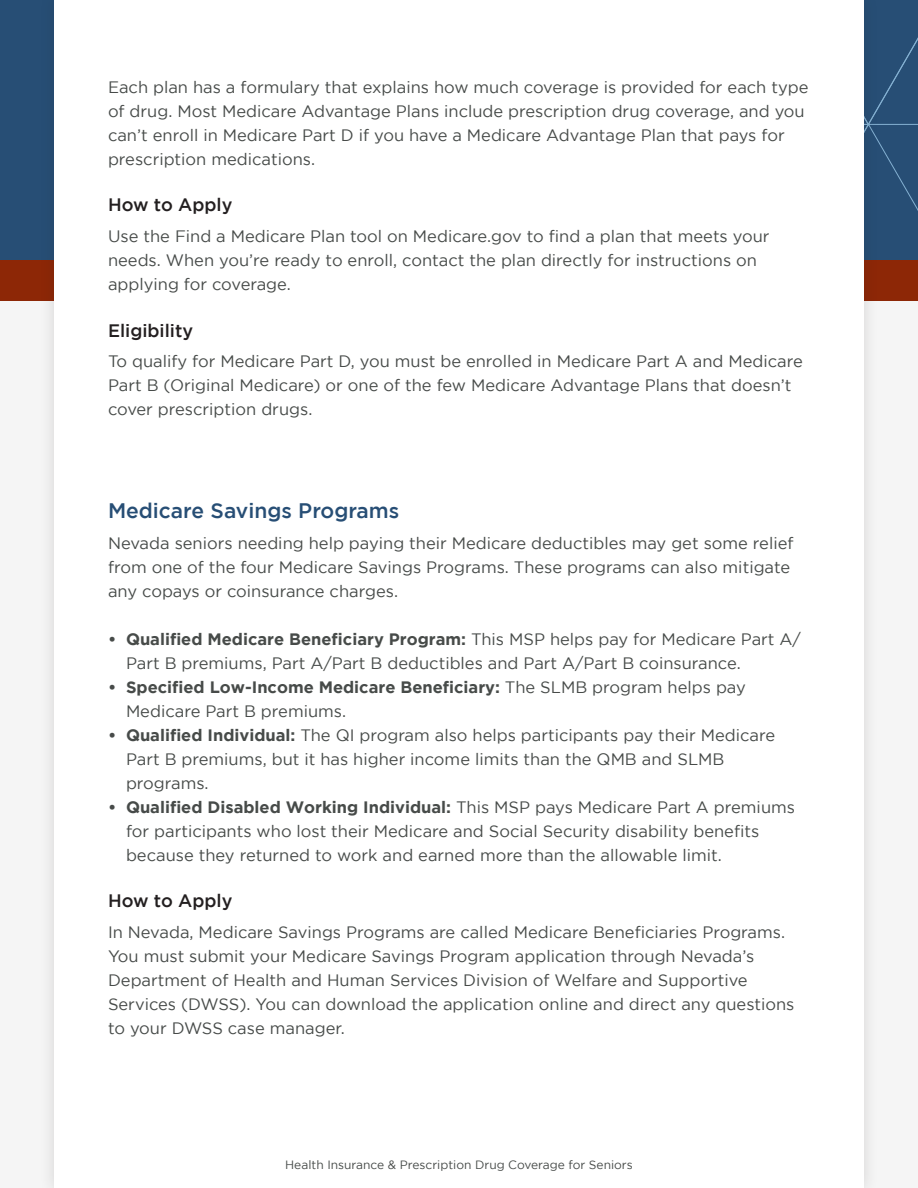
<style>
.page{position:relative;width:918px;height:1188px;background:#f5f5f5}
.page>*{position:absolute;margin:0;border:0;box-sizing:border-box;transform-origin:0 0}
.t1{font:500 21px "Gotham";color:#274e75}
.t2{font:500 18px "Gotham";color:#231f20}
.t3{font:16.5px/24px "Gotham";color:#474b49}
.t4{font:12px "Gotham";color:#474b49}
.s1{font-weight:700}
</style>
<div class="page">
<div style="left:0;top:0;width:918px;height:280px;background:#274e75"></div>
<div style="left:0;top:260px;width:918px;height:41px;background:#8d2706"></div>
<div style="left:39px;top:0;width:841px;height:1188px;background:#231f20;opacity:.15"></div>
<div style="left:54px;top:0;width:810px;height:1188px;background:#fff"></div>
<p class="t3" style="left:108px;top:75px;width:702px">Each plan has a formulary that explains how much coverage is provided for each type of drug. Most Medicare Advantage Plans include prescription drug coverage, and you can’t enroll in Medicare Part D if you have a Medicare Advantage Plan that pays for prescription medications.</p>
<p class="t2" style="left:108px;top:195px;width:126px">How to Apply</p>
<p class="t3" style="left:108px;top:224px;width:663px">Use the Find a Medicare Plan tool on Medicare.gov to find a plan that meets your needs. When you’re ready to enroll, contact the plan directly for instructions on applying for coverage.</p>
<p class="t2" style="left:108px;top:320px;width:87px">Eligibility</p>
<p class="t3" style="left:108px;top:349px;width:696px">To qualify for Medicare Part D, you must be enrolled in Medicare Part A and Medicare<br>Part B (Original Medicare) or one of the few Medicare Advantage Plans that doesn’t cover prescription drugs.</p>
<p class="t1" style="left:108px;top:499px;width:293px">Medicare Savings Programs</p>
<p class="t3" style="left:108px;top:531px;width:687px">Nevada seniors needing help paying their Medicare deductibles may get some relief from one of the four Medicare Savings Programs. These programs can also mitigate any copays or coinsurance charges.</p>
<p class="t3" style="left:126px;top:627px;width:676px;text-indent:-18px"><span class="s1">• Qualified Medicare Beneficiary Program:</span> This MSP helps pay for Medicare Part A/<br>Part B premiums, Part A/Part B deductibles and Part A/Part B coinsurance.</p>
<p class="t3" style="left:126px;top:675px;width:621px;text-indent:-18px"><span class="s1">• Specified Low-Income Medicare Beneficiary:</span> The SLMB program helps pay<br>Medicare Part B premiums.</p>
<p class="t3" style="left:126px;top:723px;width:651px;text-indent:-18px"><span class="s1">• Qualified Individual:</span> The QI program also helps participants pay their Medicare<br>Part B premiums, but it has higher income limits than the QMB and SLMB programs.</p>
<p class="t3" style="left:126px;top:795px;width:671px;text-indent:-18px"><span class="s1">• Qualified Disabled Working Individual:</span> This MSP pays Medicare Part A premiums for participants who lost their Medicare and Social Security disability benefits because they returned to work and earned more than the allowable limit.</p>
<p class="t2" style="left:108px;top:891px;width:126px">How to Apply</p>
<p class="t3" style="left:108px;top:920px;width:688px">In Nevada, Medicare Savings Programs are called Medicare Beneficiaries Programs.<br>You must submit your Medicare Savings Program application through Nevada’s Department of Health and Human Services Division of Welfare and Supportive Services (DWSS). You can download the application online and direct any questions to your DWSS case manager.</p>
<p class="t4" style="left:285px;top:1158px;width:349px">Health Insurance &amp; Prescription Drug Coverage for Seniors</p>
</div>
